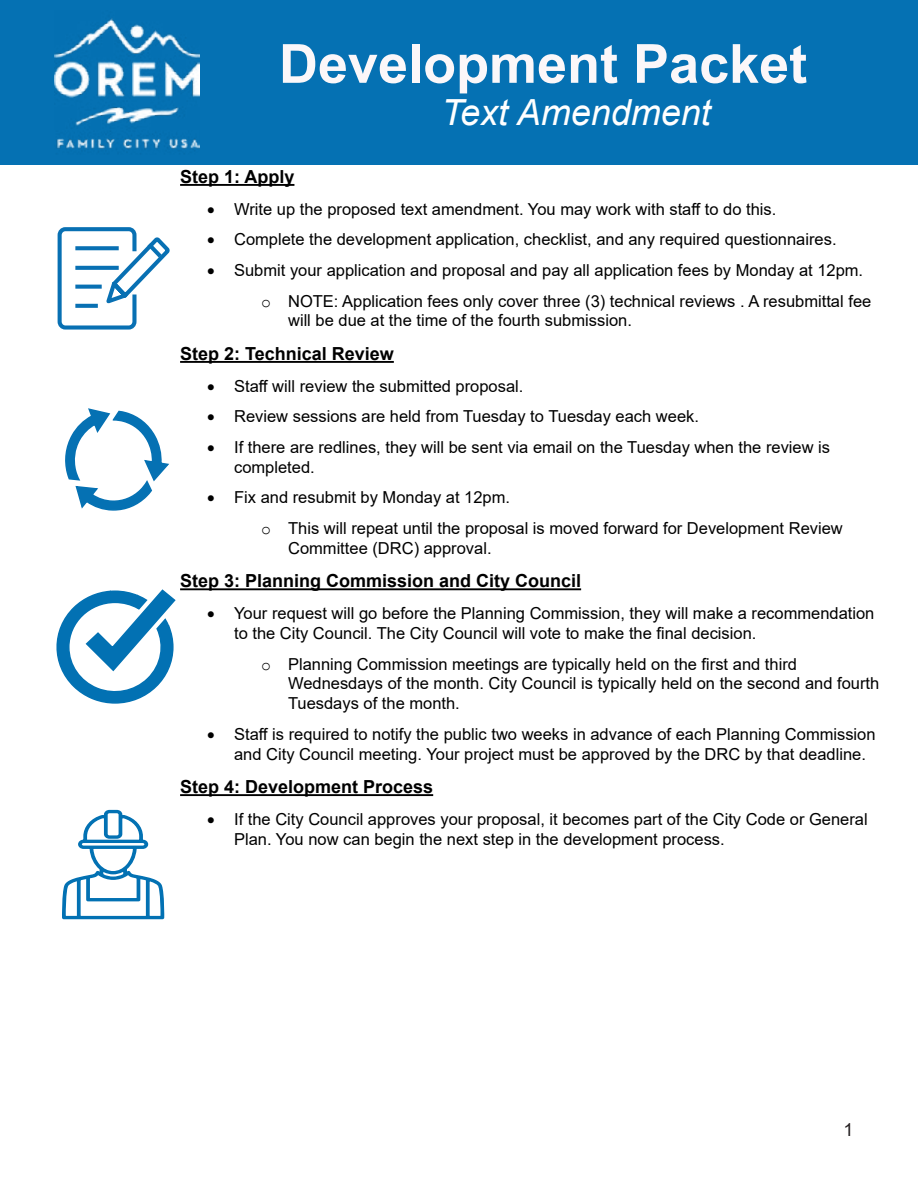
<style>
.page{position:relative;width:918px;height:1188px;background:#fff}
.page>*{position:absolute;margin:0;border:0;box-sizing:border-box;transform-origin:0 0}
.t1{font:700 54px "Arial";color:#fbf7f9}
.t2{font:italic 36px "Arial";color:#fff}
.t3{font:700 18px "Arial";color:#000}
.t4{font:18px "Arial";color:#231f20}
.t5{font:16.5px/19.8px "Arial";color:#000}
.s1{font-family:"Courier New"}
</style>
<div class="page">
<div style="left:0;top:0;width:918px;height:164px;background:#0571b3"></div>
<svg style="left:57px;top:227px;width:113px;height:103px"></svg>
<svg style="left:65px;top:408px;width:104px;height:103px"></svg>
<svg style="left:62px;top:809px;width:103px;height:111px"></svg>
<hr style="left:180px;top:184px;width:114px;height:2px;background:#000">
<hr style="left:180px;top:361px;width:214px;height:2px;background:#000">
<hr style="left:180px;top:588px;width:401px;height:2px;background:#000">
<hr style="left:180px;top:794px;width:253px;height:2px;background:#000">
<img style="left:55px;top:18px;width:144px;height:131px">
<svg style="left:56px;top:589px;width:120px;height:115px"></svg>
<h1 class="t1" style="left:279px;top:26px;width:530px">Development Packet</h1>
<h2 class="t2" style="left:441px;top:89px;width:271px">Text Amendment</h2>
<p class="t3" style="left:180px;top:164px;width:116px">Step 1: Apply</p>
<p class="t5" style="left:207px;top:199px;width:571px">• Write up the proposed text amendment. You may work with staff to do this.</p>
<p class="t5" style="left:207px;top:230px;width:631px">• Complete the development application, checklist, and any required questionnaires.</p>
<p class="t5" style="left:261px;top:255px;width:612px;line-height:30.6px;text-indent:-54px">• Submit your application and proposal and pay all application fees by Monday at 12pm. <span class="s1">o</span> NOTE: Application fees only cover three (3) technical reviews . A resubmittal fee</p>
<p class="t5" style="left:288px;top:311px;width:345px">will be due at the time of the fourth submission.</p>
<p class="t3" style="left:180px;top:341px;width:215px">Step 2: Technical Review</p>
<p class="t5" style="left:207px;top:376px;width:318px">• Staff will review the submitted proposal.</p>
<p class="t5" style="left:207px;top:407px;width:493px">• Review sessions are held from Tuesday to Tuesday each week.</p>
<p class="t5" style="left:234px;top:437px;width:598px;text-indent:-27px">• If there are redlines, they will be sent via email on the Tuesday when the review is completed.</p>
<p class="t5" style="left:261px;top:482px;width:583px;line-height:30.6px;text-indent:-54px">• Fix and resubmit by Monday at 12pm.<br><span class="s1">o</span> This will repeat until the proposal is moved forward for Development Review</p>
<p class="t5" style="left:288px;top:538px;width:205px">Committee (DRC) approval.</p>
<p class="t3" style="left:180px;top:568px;width:403px">Step 3: Planning Commission and City Council</p>
<p class="t5" style="left:234px;top:603px;width:642px;text-indent:-27px">• Your request will go before the Planning Commission, they will make a recommendation to the City Council. The City Council will vote to make the final decision.</p>
<p class="t5" style="left:288px;top:654px;width:593px;text-indent:-27px"><span class="s1">o</span> Planning Commission meetings are typically held on the first and third<br>Wednesdays of the month. City Council is typically held on the second and fourth<br>Tuesdays of the month.</p>
<p class="t5" style="left:234px;top:724px;width:643px;text-indent:-27px">• Staff is required to notify the public two weeks in advance of each Planning Commission and City Council meeting. Your project must be approved by the DRC by that deadline.</p>
<p class="t3" style="left:180px;top:774px;width:255px">Step 4: Development Process</p>
<p class="t5" style="left:234px;top:809px;width:635px;text-indent:-27px">• If the City Council approves your proposal, it becomes part of the City Code or General<br>Plan. You now can begin the next step in the development process.</p>
<p class="t4" style="left:843px;top:1117px;width:12px">1</p>
</div>
